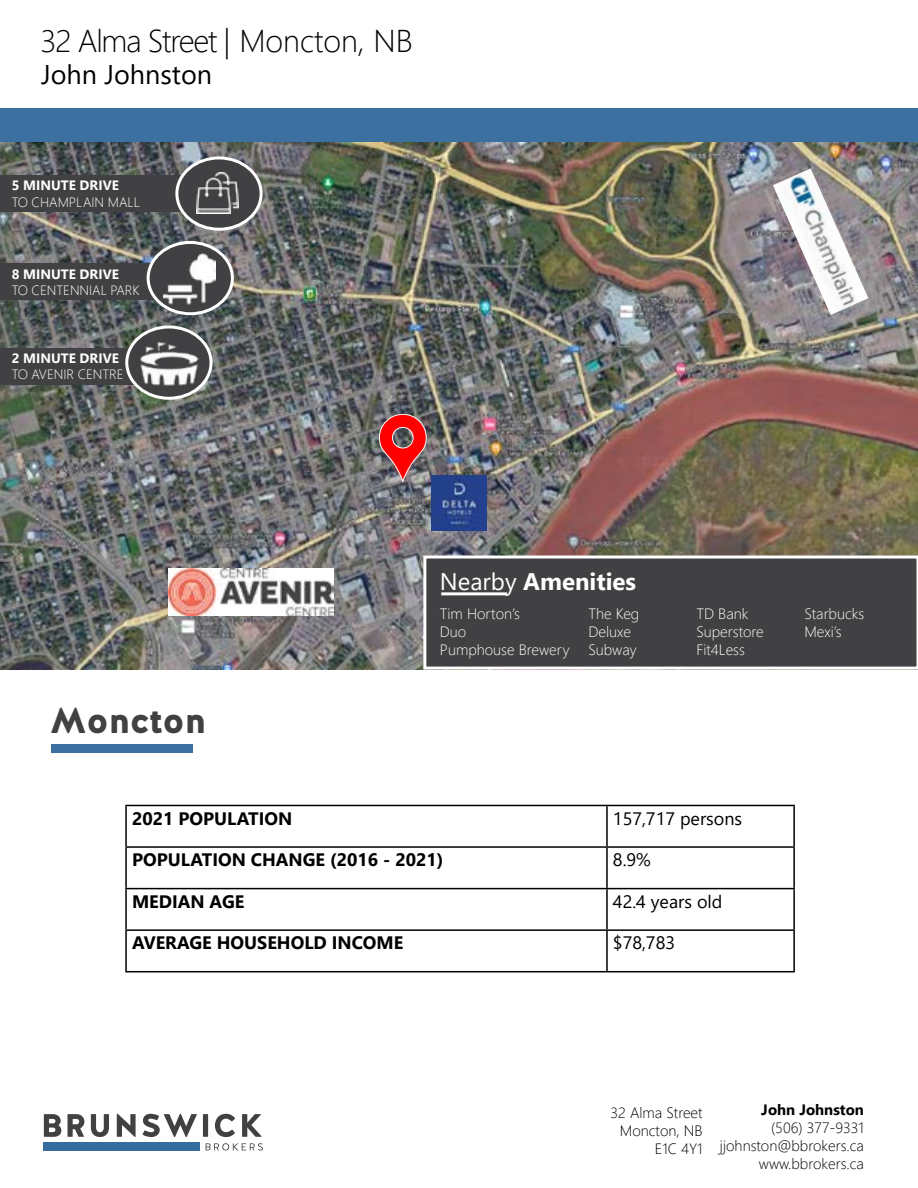
<style>
.page{position:relative;width:918px;height:1188px;background:#fff}
.page>*{position:absolute;margin:0;border:0;box-sizing:border-box;transform-origin:0 0}
.t1{font:900 36px "Halis R";color:#414042}
.t2{font:300 31.5px "Segoe UI";letter-spacing:-.04em;color:#000}
.t3{font:27px "Segoe UI";color:#000}
.t4{font:700 24px "Segoe UI";color:#fff}
.t5{font:700 18px "Segoe UI";color:#000}
.t6{font:18px "Segoe UI";color:#000}
.t7{font:300 15px "Segoe UI";color:#fff}
.t8{font:300 15px/18px "Segoe UI";color:#000;text-align:right}
.t9{font:700 15px "Segoe UI";color:#000}
.t10{font:300 13.5px "Segoe UI";color:#fff}
.t11{font:700 13.5px "Segoe UI";color:#fff}
.s1{font-weight:400}
</style>
<div class="page">
<div style="left:44px;top:1143px;width:156px;height:8px;background:#366c9e"></div>
<svg style="left:68px;top:1114px;width:16px;height:23px"></svg>
<svg style="left:91px;top:1114px;width:18px;height:23px"></svg>
<svg style="left:117px;top:1114px;width:19px;height:23px"></svg>
<svg style="left:142px;top:1114px;width:55px;height:23px"></svg>
<div style="left:203px;top:1114px;width:5px;height:23px;background:#414042"></div>
<svg style="left:215px;top:1114px;width:20px;height:23px"></svg>
<svg style="left:242px;top:1114px;width:20px;height:23px"></svg>
<svg style="left:206px;top:1143px;width:57px;height:8px"></svg>
<svg style="left:44px;top:1114px;width:17px;height:23px"></svg>
<div style="left:0;top:108px;width:918px;height:35px;background:#3b70a1"></div>
<img style="left:0;top:143px;width:918px;height:527px">
<svg style="left:423px;top:556px;width:495px;height:114px;background:#4c4b4d"></svg>
<div style="left:0;top:176px;width:190px;height:36px;background:#414042"></div>
<div style="left:177px;top:158px;width:84px;height:71px;background:#414042;border-radius:50%"></div>
<div style="left:175px;top:156px;width:88px;height:75px;border:3px solid #fff;border-radius:50%"></div>
<img style="left:197px;top:173px;width:41px;height:41px">
<div style="left:0;top:264px;width:175px;height:36px;background:#414042"></div>
<svg style="left:148px;top:242px;width:84px;height:72px;fill:#414042"></svg>
<div style="left:147px;top:241px;width:87px;height:74px;border:3px solid #fff;border-radius:50%"></div>
<img style="left:164px;top:252px;width:52px;height:52px">
<hr style="left:441px;top:592px;width:66px;height:3px;background:#fff">
<div style="left:51px;top:744px;width:142px;height:9px;background:#3b70a1"></div>
<div style="left:0;top:348px;width:138px;height:36px;background:#414042"></div>
<svg style="left:127px;top:327px;width:84px;height:71px"></svg>
<div style="left:125px;top:325px;width:88px;height:75px;border:3px solid #fff;border-radius:50%"></div>
<img style="left:138px;top:332px;width:62px;height:62px">
<img style="left:773px;top:168px;width:95px;height:147px">
<img style="left:169px;top:569px;width:165px;height:47px">
<hr style="left:125px;top:805px;width:482px;height:1px;background:#000">
<hr style="left:125px;top:806px;width:2px;height:40px;background:#000">
<hr style="left:607px;top:805px;width:188px;height:1px;background:#000">
<hr style="left:606px;top:806px;width:2px;height:40px;background:#000">
<hr style="left:793px;top:806px;width:2px;height:40px;background:#000">
<hr style="left:125px;top:846px;width:482px;height:2px;background:#000">
<hr style="left:125px;top:848px;width:2px;height:40px;background:#000">
<hr style="left:607px;top:846px;width:188px;height:2px;background:#000">
<hr style="left:606px;top:848px;width:2px;height:40px;background:#000">
<hr style="left:793px;top:848px;width:2px;height:40px;background:#000">
<hr style="left:125px;top:888px;width:482px;height:1px;background:#000">
<hr style="left:125px;top:889px;width:2px;height:40px;background:#000">
<hr style="left:607px;top:888px;width:188px;height:1px;background:#000">
<hr style="left:606px;top:889px;width:2px;height:40px;background:#000">
<hr style="left:793px;top:889px;width:2px;height:40px;background:#000">
<hr style="left:125px;top:929px;width:482px;height:2px;background:#000">
<hr style="left:125px;top:931px;width:2px;height:40px;background:#000">
<hr style="left:607px;top:929px;width:188px;height:2px;background:#000">
<hr style="left:606px;top:931px;width:2px;height:40px;background:#000">
<hr style="left:793px;top:931px;width:2px;height:40px;background:#000">
<hr style="left:125px;top:971px;width:482px;height:1px;background:#000">
<hr style="left:607px;top:971px;width:188px;height:1px;background:#000">
<svg style="left:379px;top:414px;width:47px;height:68px;background:#bb4446"></svg>
<img style="left:431px;top:475px;width:56px;height:56px">
<h2 class="t2" style="left:40px;top:11px;width:374px">32 Alma Street | Moncton, NB</h2>
<h3 class="t3" style="left:41px;top:49px;width:173px">John Johnston</h3>
<p class="t11" style="left:12px;top:173px;width:109px">5 MINUTE DRIVE</p>
<p class="t10" style="left:12px;top:189px;width:130px">TO CHAMPLAIN MALL</p>
<p class="t11" style="left:12px;top:261px;width:109px">8 MINUTE DRIVE</p>
<p class="t10" style="left:12px;top:277px;width:129px">TO CENTENNIAL PARK</p>
<p class="t11" style="left:12px;top:346px;width:109px">2 MINUTE DRIVE</p>
<p class="t10" style="left:12px;top:362px;width:113px">TO AVENIR CENTRE</p>
<h1 class="t1" style="left:50px;top:697px;width:157px">Moncton</h1>
<h3 class="t4" style="left:440px;top:559px;width:198px"><span class="s1">Nearby</span> Amenities</h3>
<p class="t7" style="left:440px;top:600px;width:81px">Tim Horton’s</p>
<p class="t7" style="left:588px;top:600px;width:52px">The Keg</p>
<p class="t7" style="left:696px;top:600px;width:54px">TD Bank</p>
<p class="t7" style="left:804px;top:600px;width:61px">Starbucks</p>
<p class="t7" style="left:440px;top:618px;width:28px">Duo</p>
<p class="t7" style="left:588px;top:618px;width:44px">Deluxe</p>
<p class="t7" style="left:696px;top:618px;width:69px">Superstore</p>
<p class="t7" style="left:804px;top:618px;width:39px">Mexi’s</p>
<p class="t7" style="left:440px;top:636px;width:131px">Pumphouse Brewery</p>
<p class="t7" style="left:588px;top:636px;width:50px">Subway</p>
<p class="t7" style="left:696px;top:636px;width:50px">Fit4Less</p>
<p class="t5" style="left:132px;top:801px;width:162px">2021 POPULATION</p>
<p class="t6" style="left:613px;top:801px;width:131px">157,717 persons</p>
<p class="t5" style="left:132px;top:843px;width:313px">POPULATION CHANGE (2016 - 2021)</p>
<p class="t6" style="left:613px;top:843px;width:40px">8.9%</p>
<p class="t5" style="left:132px;top:884px;width:114px">MEDIAN AGE</p>
<p class="t6" style="left:613px;top:884px;width:111px">42.4 years old</p>
<p class="t5" style="left:132px;top:926px;width:273px">AVERAGE HOUSEHOLD INCOME</p>
<p class="t6" style="left:613px;top:926px;width:64px">$78,783</p>
<p class="t8" style="left:611px;top:1102px;width:94px">32 Alma Street<br>Moncton, NB<br>E1C 4Y1</p>
<p class="t9" style="left:761px;top:1096px;width:104px">John Johnston</p>
<p class="t8" style="left:720px;top:1117px;width:146px">(506) 377-9331 jjohnston@bbrokers.ca www.bbrokers.ca</p>
</div>
